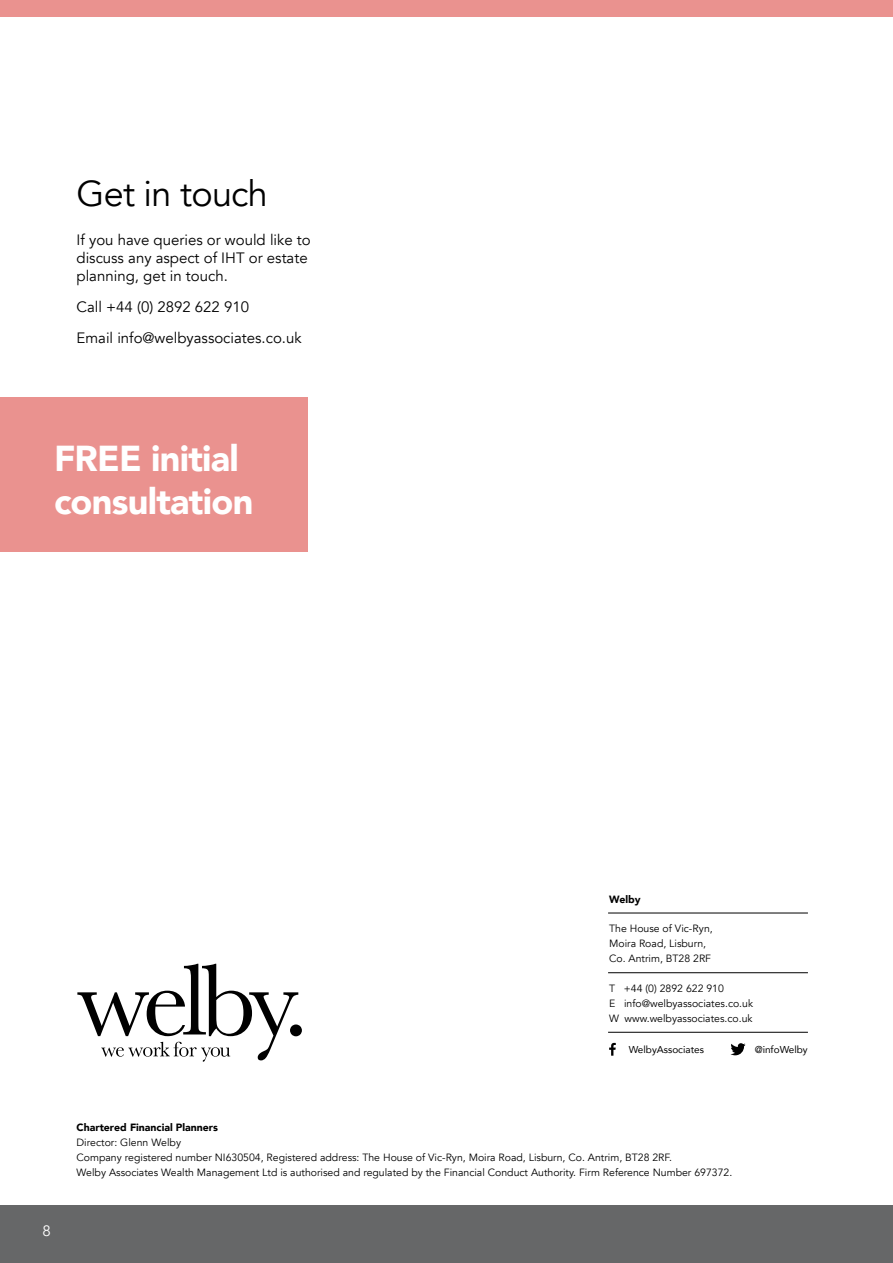
<style>
.page{position:relative;width:893px;height:1263px;background:#fff}
.page>*{position:absolute;margin:0;border:0;box-sizing:border-box;transform-origin:0 0}
.t1{font:900 36px/43.2px "Avenir";letter-spacing:-.02em;color:#fff}
.t2{font:36px "Avenir";letter-spacing:-.02em;color:#000}
.t3{font:15px/18px "Avenir";color:#000}
.t4{font:15px "Avenir";color:#fff}
.t5{font:10.5px/15px "Avenir";color:#000}
.t6{font:900 10.5px "Avenir";color:#000}
.t7{font:10.05px "Avenir";color:#000}
</style>
<div class="page">
<div style="left:0;top:0;width:893px;height:17px;background:#ea928f"></div>
<div style="left:0;top:1205px;width:893px;height:58px;background:#666768"></div>
<div style="left:0;top:397px;width:308px;height:154px;background:#ea928f"></div>
<hr style="left:608px;top:913px;width:200px;height:1px;background:#000">
<hr style="left:608px;top:972px;width:200px;height:1px;background:#000">
<svg style="left:730px;top:1043px;width:16px;height:12px"></svg>
<svg style="left:609px;top:1043px;width:7px;height:13px"></svg>
<hr style="left:608px;top:1032px;width:200px;height:1px;background:#000">
<svg style="left:77px;top:964px;width:225px;height:98px"></svg>
<h1 class="t2" style="left:77px;top:172px;width:193px">Get in touch</h1>
<h2 class="t3" style="left:77px;top:231px;width:236px">If you have queries or would like to discuss any aspect of IHT or estate planning, get in touch.</h2>
<h2 class="t3" style="left:77px;top:292px;width:227px;line-height:30.8px">Call +44 (0) 2892 622 910<br>Email info@welbyassociates.co.uk</h2>
<h1 class="t1" style="left:54px;top:435px;width:201px">FREE initial consultation</h1>
<p class="t6" style="left:609px;top:891px;width:33px">Welby</p>
<p class="t5" style="left:609px;top:921px;width:105px">The House of Vic-Ryn,<br>Moira Road, Lisburn,<br>Co. Antrim, BT28 2RF</p>
<p class="t5" style="left:609px;top:981px;width:145px">T +44 (0) 2892 622 910<br>E info@welbyassociates.co.uk<br>W www.welbyassociates.co.uk</p>
<p class="t7" style="left:629px;top:1041px;width:77px">WelbyAssociates</p>
<p class="t7" style="left:755px;top:1041px;width:55px">@infoWelby</p>
<h2 class="t4" style="left:43px;top:1222px;width:10px">8</h2>
<p class="t6" style="left:77px;top:1118px;width:143px">Chartered Financial Planners</p>
<p class="t5" style="left:77px;top:1135px;width:657px">Director: Glenn Welby<br>Company registered number NI630504, Registered address: The House of Vic-Ryn, Moira Road, Lisburn, Co. Antrim, BT28 2RF.<br>Welby Associates Wealth Management Ltd is authorised and regulated by the Financial Conduct Authority. Firm Reference Number 697372.</p>
</div>
